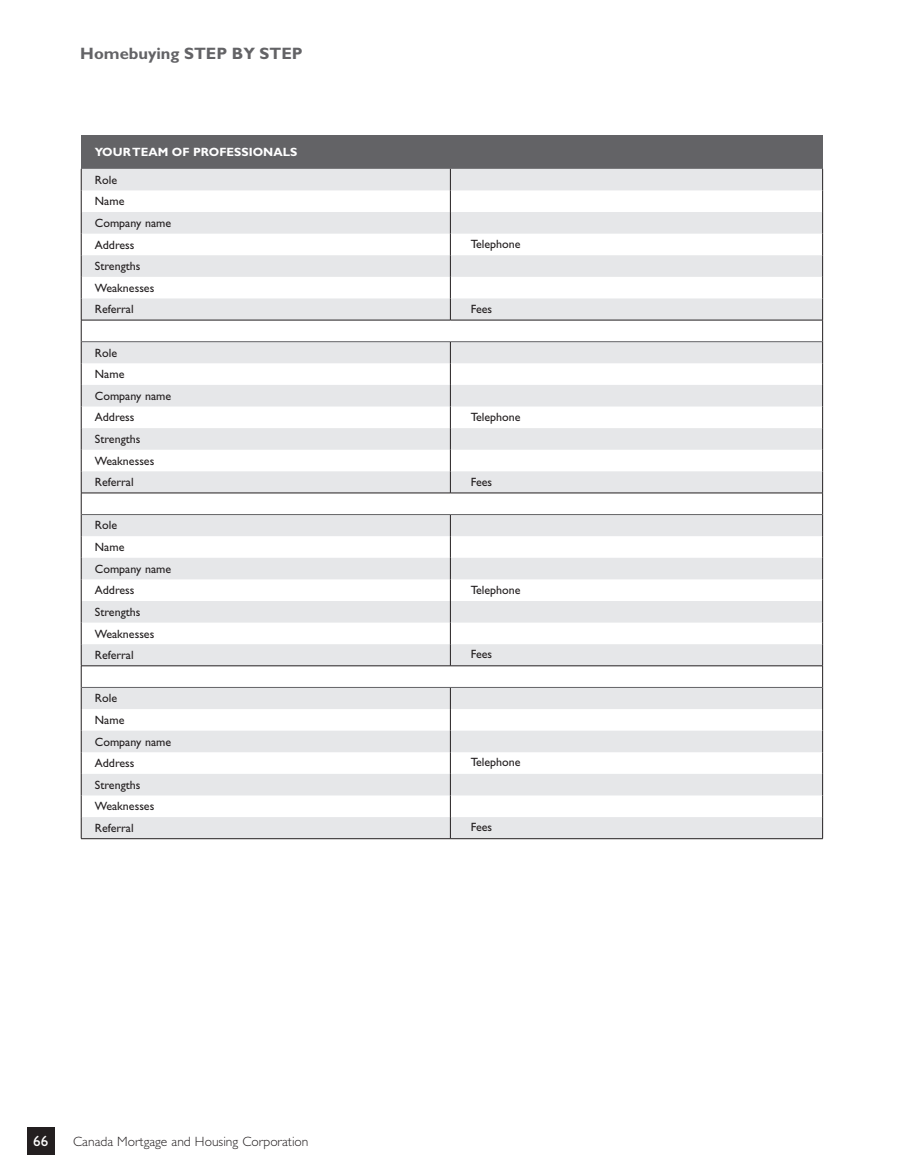
<style>
.page{position:relative;width:905px;height:1175px;background:#fff}
.page>*{position:absolute;margin:0;border:0;box-sizing:border-box;transform-origin:0 0}
.t1{font:700 16.5px "Gill Sans Std";color:#636366}
.t2{font:15px "Gill Sans Std";color:#fff}
.t3{font:300 13.5px "Gill Sans Std";color:#231f20}
.t4{font:12px/21.6px "Gill Sans Std";color:#231f20}
.t5{font:700 12px "Gill Sans Std";color:#fff}
</style>
<div class="page">
<div style="left:27px;top:1127px;width:27px;height:27px;background:#231f20"></div>
<div style="left:81px;top:135px;width:741px;height:34px;background:#636366"></div>
<svg style="left:82px;top:169px;width:740px;height:669px;fill:#e6e7e9"></svg>
<svg style="left:81px;top:169px;width:1px;height:669px"></svg>
<svg style="left:822px;top:169px;width:1px;height:669px"></svg>
<hr style="left:81px;top:320px;width:369px;height:1px;background:#231f20">
<hr style="left:450px;top:320px;width:372px;height:1px;background:#231f20">
<hr style="left:81px;top:492px;width:369px;height:1px;background:#231f20">
<hr style="left:450px;top:492px;width:372px;height:1px;background:#231f20">
<hr style="left:81px;top:665px;width:369px;height:1px;background:#231f20">
<hr style="left:450px;top:665px;width:372px;height:1px;background:#231f20">
<hr style="left:81px;top:341px;width:369px;height:1px;background:#636366">
<hr style="left:450px;top:341px;width:372px;height:1px;background:#636366">
<hr style="left:81px;top:514px;width:369px;height:1px;background:#636366">
<hr style="left:450px;top:514px;width:372px;height:1px;background:#636366">
<hr style="left:81px;top:687px;width:369px;height:1px;background:#636366">
<hr style="left:450px;top:687px;width:372px;height:1px;background:#636366">
<hr style="left:81px;top:838px;width:369px;height:1px;background:#231f20">
<hr style="left:450px;top:838px;width:372px;height:1px;background:#231f20">
<svg style="left:450px;top:342px;width:1px;height:151px"></svg>
<svg style="left:450px;top:169px;width:1px;height:151px"></svg>
<svg style="left:450px;top:515px;width:1px;height:150px"></svg>
<svg style="left:450px;top:688px;width:1px;height:150px"></svg>
<h1 class="t1" style="left:80px;top:43px;width:224px">Homebuying STEP BY STEP</h1>
<p class="t5" style="left:95px;top:145px;width:204px">YOUR TEAM OF PROFESSIONALS</p>
<p class="t4" style="left:95px;top:169px;width:78px">Role<br>Name<br>Company name<br>Address</p>
<p class="t4" style="left:95px;top:255px;width:61px">Strengths<br>Weaknesses<br>Referral</p>
<p class="t4" style="left:95px;top:342px;width:78px">Role<br>Name<br>Company name<br>Address</p>
<p class="t4" style="left:95px;top:428px;width:61px">Strengths<br>Weaknesses<br>Referral</p>
<p class="t4" style="left:95px;top:514px;width:78px">Role<br>Name<br>Company name<br>Address</p>
<p class="t4" style="left:95px;top:601px;width:61px">Strengths<br>Weaknesses<br>Referral</p>
<p class="t4" style="left:95px;top:687px;width:78px">Role<br>Name<br>Company name<br>Address</p>
<p class="t4" style="left:95px;top:774px;width:61px">Strengths<br>Weaknesses<br>Referral</p>
<p class="t2" style="left:33px;top:1132px;width:16px">66</p>
<p class="t3" style="left:73px;top:1134px;width:237px">Canada Mortgage and Housing Corporation</p>
<p class="t4" style="left:470px;top:233px;width:51px">Telephone</p>
<p class="t4" style="left:470px;top:298px;width:23px">Fees</p>
<p class="t4" style="left:470px;top:406px;width:51px">Telephone</p>
<p class="t4" style="left:470px;top:471px;width:23px">Fees</p>
<p class="t4" style="left:470px;top:579px;width:51px">Telephone</p>
<p class="t4" style="left:470px;top:643px;width:23px">Fees</p>
<p class="t4" style="left:470px;top:751px;width:51px">Telephone</p>
<p class="t4" style="left:470px;top:816px;width:23px">Fees</p>
</div>
